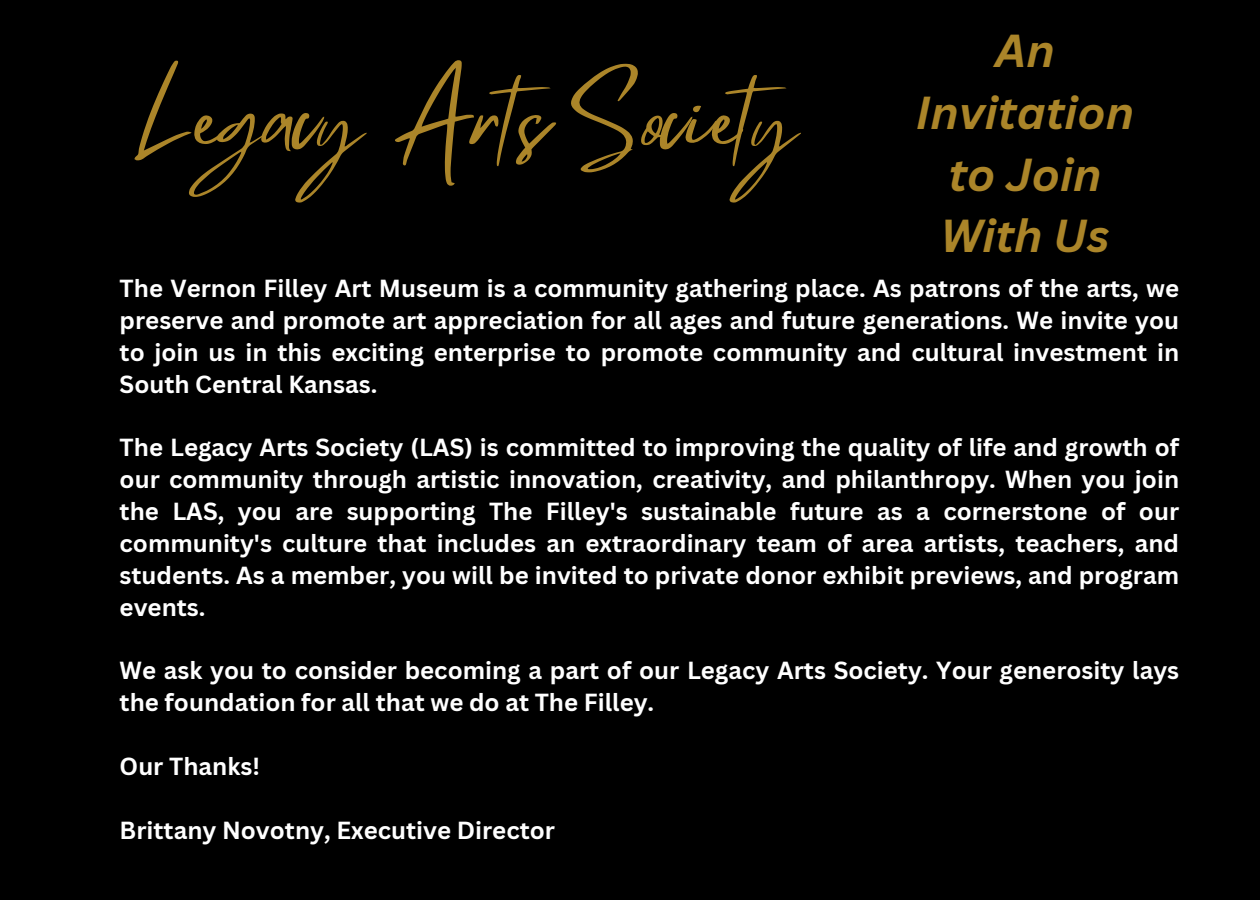
<style>
.page{position:relative;width:1260px;height:900px;background:#000}
.page>*{position:absolute;margin:0;border:0;box-sizing:border-box;transform-origin:0 0}
.t1{font:87px "Mistrully";color:#ab8529}
.t2{font:italic 700 45px/62px "Canva Sans";color:#ab8529;text-align:center}
.t3{font:700 24px/32px "Canva Sans";color:#fff;text-align:justify}
</style>
<div class="page">
<h2 class="t2" style="left:916px;top:18px;width:220px">An<br>Invitation to Join<br>With Us</h2>
<p class="t3" style="left:120px;top:272px;width:1061px">The Vernon Filley Art Museum is a community gathering place. As patrons of the arts, we preserve and promote art appreciation for all ages and future generations. We invite you to join us in this exciting enterprise to promote community and cultural investment in South Central Kansas.</p>
<h1 class="t1" style="left:137px;top:48px;width:665px">Legacy Arts Society</h1>
<p class="t3" style="left:120px;top:431px;width:1061px">The Legacy Arts Society (LAS) is committed to improving the quality of life and growth of our community through artistic innovation, creativity, and philanthropy. When you join the LAS, you are supporting The Filley's sustainable future as a cornerstone of our community's culture that includes an extraordinary team of area artists, teachers, and students. As a member, you will be invited to private donor exhibit previews, and program events.</p>
<p class="t3" style="left:120px;top:654px;width:1061px">We ask you to consider becoming a part of our Legacy Arts Society. Your generosity lays the foundation for all that we do at The Filley.</p>
<p class="t3" style="left:120px;top:750px;width:142px">Our Thanks!</p>
<p class="t3" style="left:120px;top:814px;width:437px">Brittany Novotny, Executive Director</p>
</div>
